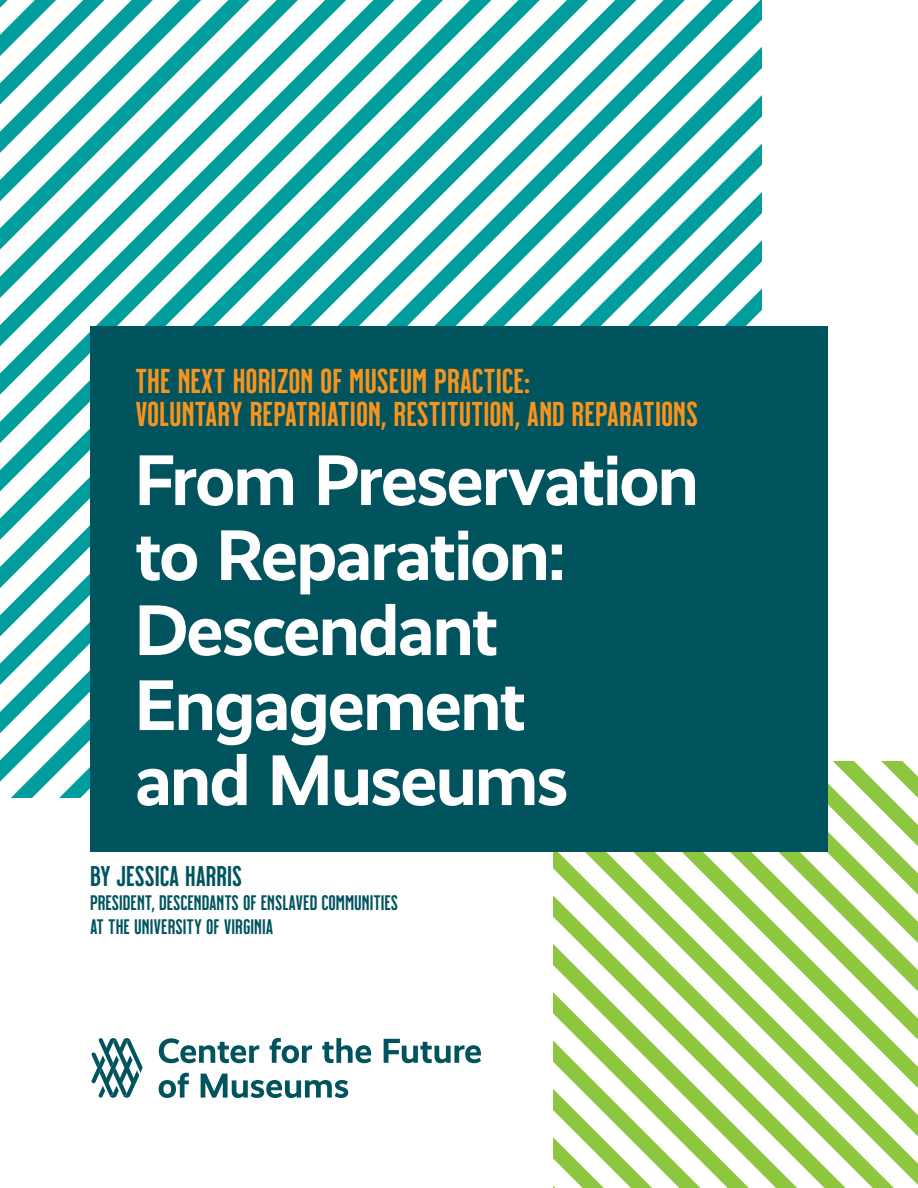
<style>
.page{position:relative;width:918px;height:1188px;background:#fff}
.page>*{position:absolute;margin:0;border:0;box-sizing:border-box;transform-origin:0 0}
.H1_-_Title_48pt{font:700 72px/75px "Realist";letter-spacing:-.025em;color:#fff}
.H3_-_Milkstore_23pt_dark{font:34.5px/33px "Milkstore 02 Clean";color:#f7941e}
.H3_-_Milkstore_23pt_dark-2{font:28.5px "Milkstore 02 Clean";color:#01545e}
.H3_-_Milkstore_23pt_dark-3{font:21px/24px "Milkstore 02 Clean";color:#01545e}
</style>
<div class="page">
<svg style="left:1px;top:0;width:223px;height:740px"></svg>
<svg style="left:224px;top:0;width:537px;height:326px"></svg>
<svg style="left:321px;top:88px;width:440px;height:238px"></svg>
<svg style="left:843px;top:761px;width:75px;height:427px"></svg>
<svg style="left:554px;top:761px;width:289px;height:427px"></svg>
<div style="left:90px;top:326px;width:738px;height:525px;background:#01545e"></div>
<svg style="left:159px;top:1038px;width:100px;height:25px"></svg>
<svg style="left:270px;top:1038px;width:42px;height:25px"></svg>
<svg style="left:322px;top:1038px;width:49px;height:25px"></svg>
<svg style="left:384px;top:1039px;width:97px;height:24px"></svg>
<svg style="left:159px;top:1073px;width:30px;height:25px"></svg>
<svg style="left:201px;top:1074px;width:147px;height:24px"></svg>
<svg style="left:91px;top:1038px;width:52px;height:60px"></svg>
<h3 class="H3_-_Milkstore_23pt_dark" style="left:135px;top:364px;width:565px">THE NEXT HORIZON OF MUSEUM PRACTICE:<br>VOLUNTARY REPATRIATION, RESTITUTION, AND REPARATIONS</h3>
<h1 class="H1_-_Title_48pt" style="left:135px;top:443px;width:565px">From Preservation to Reparation:<br>Descendant<br>Engagement<br>and Museums</h1>
<h3 class="H3_-_Milkstore_23pt_dark-2" style="left:90px;top:861px;width:154px">BY JESSICA HARRIS</h3>
<h3 class="H3_-_Milkstore_23pt_dark-3" style="left:90px;top:891px;width:310px">PRESIDENT, DESCENDANTS OF ENSLAVED COMMUNITIES<br>AT THE UNIVERSITY OF VIRGINIA</h3>
</div>
